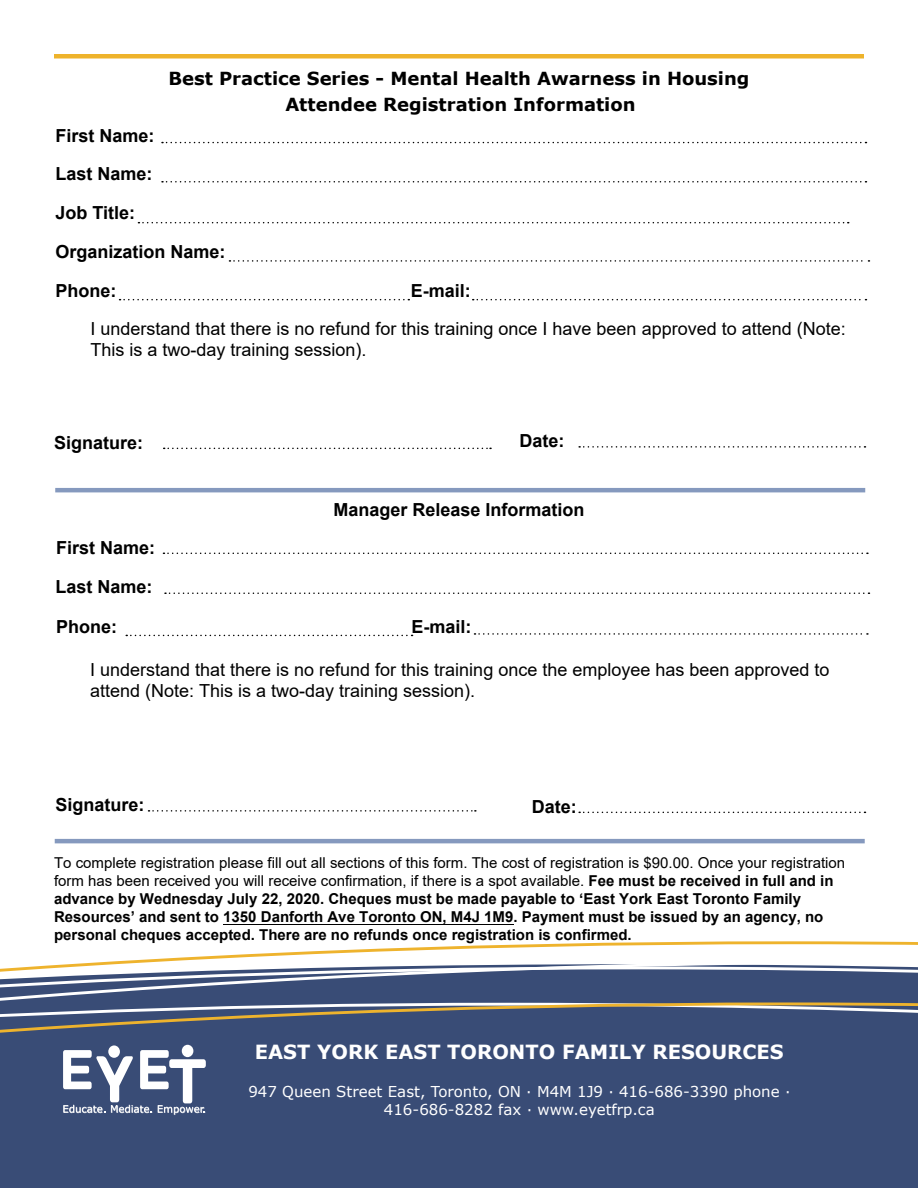
<style>
.page{position:relative;width:918px;height:1188px;background:#fff}
.page>*{position:absolute;margin:0;border:0;box-sizing:border-box;transform-origin:0 0}
.t1{font:700 19.5px "Verdana";color:#fff}
.t2{font:18px/21.6px "Arial";color:#000}
.t3{font:700 18px "Arial";color:#000}
.t4{font:700 18px "Verdana";color:#000}
.t5{font:700 15px/18px "Arial";color:#000}
.t6{font:15px/18px "Verdana";color:#fff;text-align:center}
.t7{font:10.05px "Verdana";color:#fff}
.s1{font-weight:400}
</style>
<div class="page">
<svg style="left:139px;top:941px;width:779px;height:19px"></svg>
<svg style="left:42px;top:960px;width:807px;height:6px"></svg>
<svg style="left:0;top:966px;width:918px;height:36px;background:#5f6e8f"></svg>
<div style="left:0;top:1002px;width:918px;height:186px;background:#394c76"></div>
<hr style="left:54px;top:54px;width:810px;height:4px;background:#eeb32b">
<svg style="left:108px;top:1045px;width:12px;height:13px"></svg>
<div style="left:182px;top:1045px;width:11px;height:12px;background:#fff;border-radius:50%"></div>
<svg style="left:63px;top:1050px;width:143px;height:64px"></svg>
<hr style="left:55px;top:839px;width:810px;height:4px;background:#8599be">
<hr style="left:55px;top:488px;width:810px;height:4px;background:#8599be">
<svg style="left:162px;top:142px;width:704px;height:1px"></svg>
<svg style="left:162px;top:181px;width:704px;height:2px"></svg>
<svg style="left:138px;top:222px;width:711px;height:1px"></svg>
<svg style="left:229px;top:260px;width:640px;height:2px"></svg>
<svg style="left:120px;top:299px;width:289px;height:1px"></svg>
<svg style="left:473px;top:299px;width:393px;height:1px"></svg>
<svg style="left:163px;top:553px;width:705px;height:1px"></svg>
<svg style="left:165px;top:592px;width:704px;height:2px"></svg>
<svg style="left:126px;top:635px;width:287px;height:1px"></svg>
<svg style="left:475px;top:633px;width:393px;height:2px"></svg>
<svg style="left:149px;top:810px;width:327px;height:2px"></svg>
<svg style="left:579px;top:812px;width:286px;height:1px"></svg>
<svg style="left:164px;top:448px;width:327px;height:1px"></svg>
<svg style="left:579px;top:446px;width:286px;height:2px"></svg>
<hr style="left:223px;top:924px;width:290px;height:1px;background:#000">
<p class="t4" style="left:168px;top:66px;width:583px">Best Practice Series - Mental Health Awarness in Housing</p>
<p class="t3" style="left:55px;top:123px;width:101px">First Name:</p>
<p class="t3" style="left:55px;top:161px;width:99px">Last Name:</p>
<p class="t3" style="left:55px;top:200px;width:81px">Job Title:</p>
<p class="t3" style="left:55px;top:239px;width:172px">Organization Name:</p>
<p class="t4" style="left:285px;top:92px;width:352px">Attendee Registration Information</p>
<p class="t3" style="left:55px;top:278px;width:63px">Phone:</p>
<p class="t3" style="left:411px;top:278px;width:62px">E-mail:</p>
<p class="t2" style="left:90px;top:318px;width:757px">I understand that there is no refund for this training once I have been approved to attend (Note:<br>This is a two-day training session).</p>
<p class="t3" style="left:54px;top:430px;width:91px">Signature:</p>
<p class="t3" style="left:519px;top:428px;width:46px">Date:</p>
<p class="t3" style="left:333px;top:497px;width:253px">Manager Release Information</p>
<p class="t3" style="left:56px;top:535px;width:101px">First Name:</p>
<p class="t3" style="left:55px;top:574px;width:99px">Last Name:</p>
<p class="t3" style="left:56px;top:614px;width:63px">Phone:</p>
<p class="t3" style="left:412px;top:614px;width:62px">E-mail:</p>
<p class="t2" style="left:90px;top:658px;width:741px">I understand that there is no refund for this training once the employee has been approved to attend (Note: This is a two-day training session).</p>
<p class="t3" style="left:55px;top:792px;width:91px">Signature:</p>
<p class="t3" style="left:532px;top:794px;width:46px">Date:</p>
<p class="t5" style="left:54px;top:854px;width:793px"><span class="s1">To complete registration please fill out all sections of this form. The cost of registration is $90.00. Once your registration form has been received you will receive confirmation, if there is a spot available.</span> Fee must be received in full and in advance by Wednesday July 22, 2020. Cheques must be made payable to ‘East York East Toronto Family Resources’ and sent to 1350 Danforth Ave Toronto ON, M4J 1M9. Payment must be issued by an agency, no personal cheques accepted. There are no refunds once registration is confirmed.</p>
<p class="t7" style="left:63px;top:1102px;width:145px">Educate. Mediate. Empower.</p>
<h1 class="t1" style="left:255px;top:1038px;width:530px">EAST YORK EAST TORONTO FAMILY RESOURCES</h1>
<p class="t6" style="left:248px;top:1083px;width:544px">947 Queen Street East, Toronto, ON · M4M 1J9 · 416-686-3390 phone ·<br>416-686-8282 fax · www.eyetfrp.ca</p>
</div>
